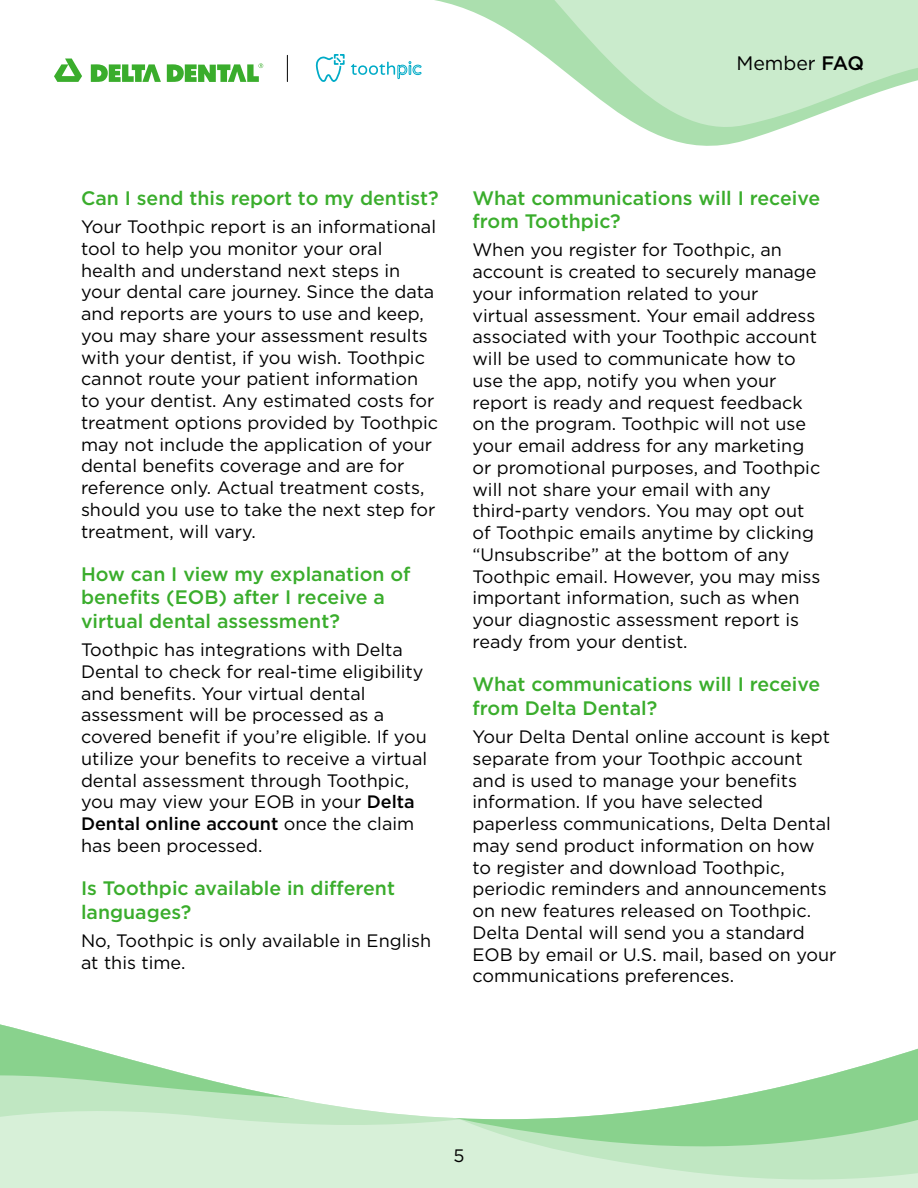
<style>
.page{position:relative;width:918px;height:1188px;background:#fff}
.page>*{position:absolute;margin:0;border:0;box-sizing:border-box;transform-origin:0 0}
.t1{font:500 19.5px/23.2px "Gotham";color:#3aad2c}
.t2{font:19.5px "Gotham";color:#000}
.t3{font:18px/21.8px "Gotham";color:#000}
.s1{font-weight:500}
</style>
<div class="page">
<svg style="left:0;top:1024px;width:110px;height:164px;background:#c3e8c4"></svg>
<svg style="left:110px;top:1048px;width:808px;height:140px"></svg>
<svg style="left:65px;top:0;width:669px;height:146px"></svg>
<svg style="left:506px;top:0;width:412px;height:143px;fill:#caebcc"></svg>
<svg style="left:54px;top:59px;width:28px;height:23px"></svg>
<svg style="left:91px;top:64px;width:70px;height:18px"></svg>
<svg style="left:167px;top:63px;width:96px;height:19px"></svg>
<svg style="left:315px;top:0;width:107px;height:85px"></svg>
<svg style="left:287px;top:55px;width:1px;height:27px"></svg>
<p class="t2" style="left:736px;top:50px;width:129px">Member <span class="s1">FAQ</span></p>
<p class="t1" style="left:81px;top:186px;width:359px">Can I send this report to my dentist?</p>
<p class="t3" style="left:81px;top:215px;width:359px">Your Toothpic report is an informational tool to help you monitor your oral health and understand next steps in your dental care journey. Since the data and reports are yours to use and keep, you may share your assessment results with your dentist, if you wish. Toothpic cannot route your patient information to your dentist. Any estimated costs for treatment options provided by Toothpic may not include the application of your dental benefits coverage and are for reference only. Actual treatment costs, should you use to take the next step for treatment, will vary.</p>
<p class="t1" style="left:81px;top:562px;width:331px">How can I view my explanation of benefits (EOB) after I receive a virtual dental assessment?</p>
<p class="t3" style="left:81px;top:638px;width:348px">Toothpic has integrations with Delta Dental to check for real-time eligibility and benefits. Your virtual dental assessment will be processed as a covered benefit if you’re eligible. If you utilize your benefits to receive a virtual dental assessment through Toothpic, you may view your EOB in your <span class="s1">Delta Dental online account</span> once the claim has been processed.</p>
<p class="t1" style="left:81px;top:877px;width:316px">Is Toothpic available in different languages?</p>
<p class="t3" style="left:81px;top:929px;width:352px">No, Toothpic is only available in English at this time.</p>
<p class="t1" style="left:472px;top:186px;width:349px">What communications will I receive from Toothpic?</p>
<p class="t3" style="left:472px;top:239px;width:349px">When you register for Toothpic, an account is created to securely manage your information related to your<br>virtual assessment. Your email address associated with your Toothpic account will be used to communicate how to use the app, notify you when your report is ready and request feedback on the program. Toothpic will not use your email address for any marketing or promotional purposes, and Toothpic will not share your email with any third-party vendors. You may opt out of Toothpic emails anytime by clicking “Unsubscribe” at the bottom of any Toothpic email. However, you may miss important information, such as when your diagnostic assessment report is ready from your dentist.</p>
<p class="t1" style="left:472px;top:673px;width:349px">What communications will I receive from Delta Dental?</p>
<p class="t3" style="left:472px;top:725px;width:366px">Your Delta Dental online account is kept separate from your Toothpic account and is used to manage your benefits information. If you have selected paperless communications, Delta Dental may send product information on how to register and download Toothpic, periodic reminders and announcements on new features released on Toothpic.<br>Delta Dental will send you a standard EOB by email or U.S. mail, based on your communications preferences.</p>
<p class="t3" style="left:453px;top:1144px;width:13px">5</p>
</div>
